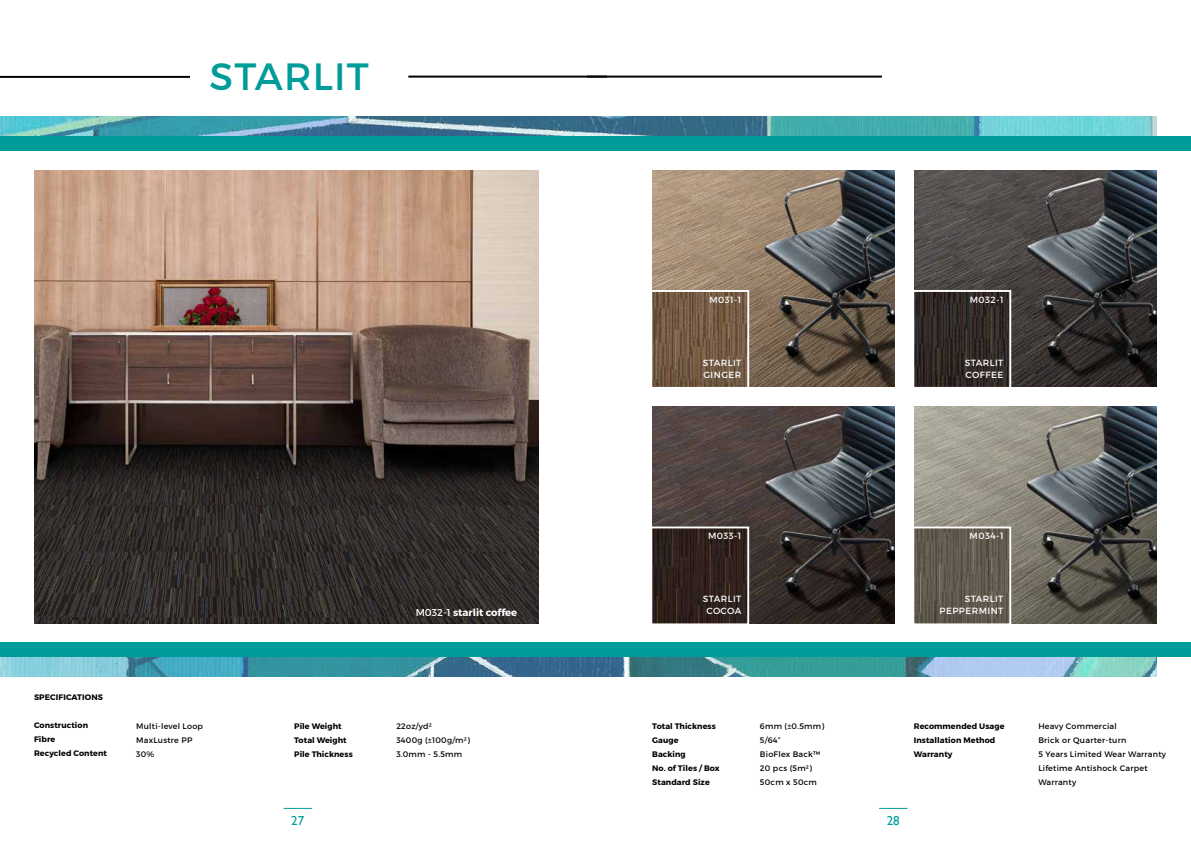
<style>
.page{position:relative;width:1191px;height:842px;background:#fff}
.page>*{position:absolute;margin:0;border:0;box-sizing:border-box;transform-origin:0 0}
.t1{font:38px "Montserrat";letter-spacing:.03em;color:#009c99}
.t2{font:13px "Gill Sans";color:#009c99}
.t3{font:700 10px "Montserrat";color:#fff}
.t4{font:9px/12px "Montserrat";letter-spacing:.05em;color:#fff}
.t5{font:8px/14px "Montserrat";letter-spacing:.03em;color:#000}
.t6{font:700 8px/14px "Montserrat";letter-spacing:.01em;color:#000}
.s1{font-weight:400}
</style>
<div class="page">
<svg style="left:283px;top:808px;width:29px;height:1px"></svg>
<svg style="left:879px;top:808px;width:28px;height:1px"></svg>
<img style="left:0;top:117px;width:1157px;height:559px">
<div style="left:0;top:141px;width:1191px;height:502px;background:#fff"></div>
<div style="left:0;top:136px;width:1191px;height:14px;background:#009c99"></div>
<div style="left:0;top:643px;width:1191px;height:14px;background:#009c99"></div>
<hr style="left:0;top:76px;width:190px;height:2px;background:#000">
<img style="left:34px;top:170px;width:505px;height:453px">
<hr style="left:408px;top:76px;width:199px;height:2px;background:#000">
<img style="left:652px;top:170px;width:243px;height:217px">
<img style="left:653px;top:293px;width:93px;height:93px">
<div style="left:650px;top:290px;width:99px;height:99px;border:2px solid #fff"></div>
<img style="left:914px;top:170px;width:243px;height:217px">
<img style="left:915px;top:293px;width:93px;height:93px">
<div style="left:912px;top:290px;width:99px;height:99px;border:2px solid #fff"></div>
<img style="left:652px;top:407px;width:243px;height:216px">
<img style="left:653px;top:529px;width:93px;height:93px">
<div style="left:650px;top:526px;width:99px;height:99px;border:2px solid #fff"></div>
<img style="left:914px;top:407px;width:243px;height:216px">
<img style="left:915px;top:529px;width:93px;height:93px">
<div style="left:912px;top:526px;width:99px;height:99px;border:2px solid #fff"></div>
<hr style="left:587px;top:76px;width:295px;height:2px;background:#000">
<h1 class="t1" style="left:210px;top:53px;width:161px">STARLIT</h1>
<p class="t3" style="left:416px;top:606px;width:103px"><span class="s1">M032-1</span> starlit coffee</p>
<p class="t6" style="left:34px;top:691px;width:70px">SPECIFICATIONS</p>
<p class="t6" style="left:34px;top:719px;width:75px">Construction<br>Fibre<br>Recycled Content</p>
<p class="t5" style="left:136px;top:719px;width:68px">Multi-level Loop<br>MaxLustre PP<br>30%</p>
<p class="t5" style="left:396px;top:719px;width:75px">22oz/yd2<br>3400g (±100g/m²)<br>3.0mm - 5.5mm</p>
<p class="t6" style="left:294px;top:719px;width:60px">Pile Weight<br>Total Weight<br>Pile Thickness</p>
<p class="t4" style="left:709px;top:294px;width:33px">M031-1</p>
<p class="t4" style="left:969px;top:294px;width:35px">M032-1</p>
<p class="t4" style="left:702px;top:356px;width:40px">STARLIT<br>GINGER</p>
<p class="t4" style="left:964px;top:356px;width:40px">STARLIT<br>COFFEE</p>
<p class="t4" style="left:708px;top:530px;width:35px">M033-1</p>
<p class="t4" style="left:969px;top:530px;width:35px">M034-1</p>
<p class="t4" style="left:702px;top:593px;width:40px;text-align:center">STARLIT<br>COCOA</p>
<p class="t4" style="left:939px;top:593px;width:65px;text-align:right">STARLIT<br>PEPPERMINT</p>
<p class="t6" style="left:652px;top:719px;width:69px">Total Thickness<br>Gauge<br>Backing<br>No. of Tiles / Box<br>Standard Size</p>
<p class="t5" style="left:760px;top:719px;width:66px">6mm (±0.5mm)<br>5/64”<br>BioFlex Back™<br>20 pcs (5m2)<br>50cm x 50cm</p>
<p class="t6" style="left:913px;top:719px;width:92px">Recommended Usage<br>Installation Method<br>Warranty</p>
<p class="t5" style="left:1038px;top:719px;width:129px">Heavy Commercial<br>Brick or Quarter-turn<br>5 Years Limited Wear Warranty<br>Lifetime Antishock Carpet<br>Warranty</p>
<h2 class="t2" style="left:291px;top:813px;width:14px">27</h2>
<h2 class="t2" style="left:886px;top:813px;width:14px">28</h2>
</div>
